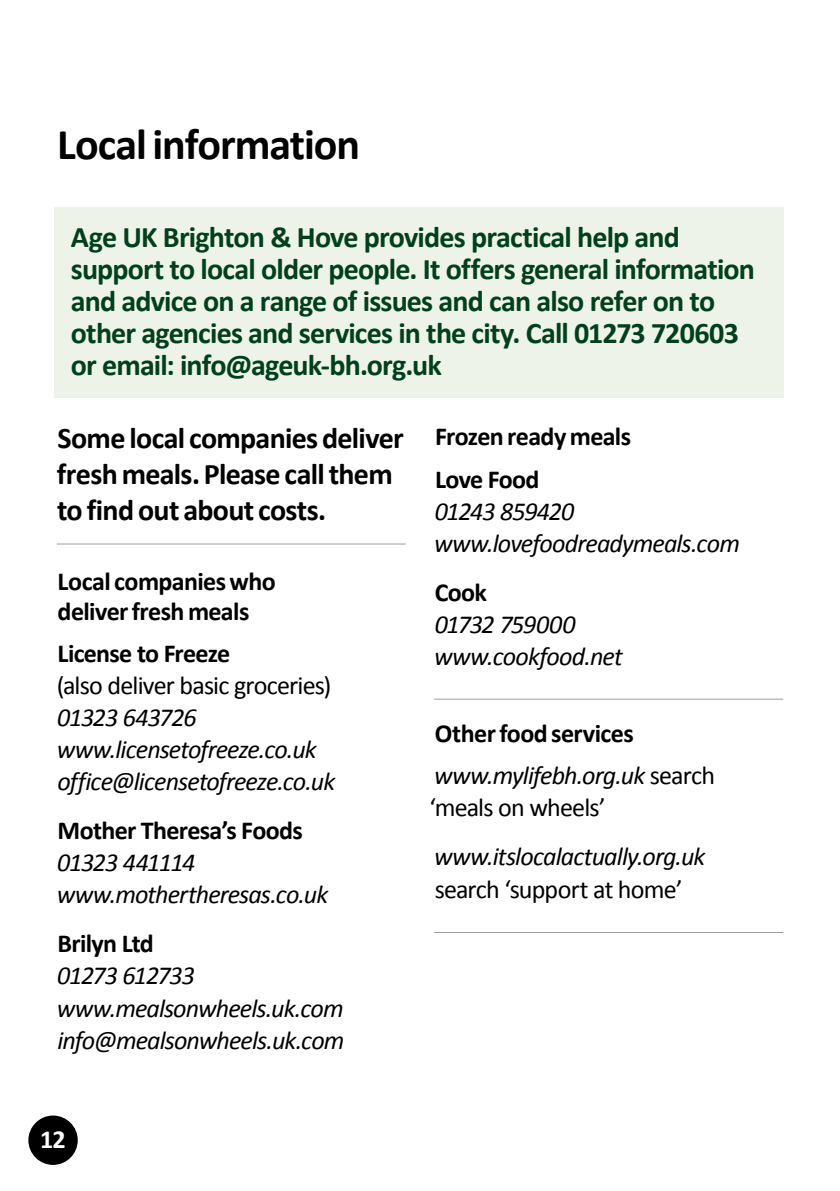
<style>
.page{position:relative;width:840px;height:1191px;background:#fff}
.page>*{position:absolute;margin:0;border:0;box-sizing:border-box;transform-origin:0 0}
.t1{font:700 44px "Calibri";letter-spacing:-.025em;color:#000}
.t2{font:700 30px/32px "Calibri";letter-spacing:-.025em;color:#00401c}
.t3{font:700 30px/36px "Calibri";letter-spacing:-.025em;color:#000}
.t4{font:700 26.2px "Calibri";color:#fff}
.t5{font:italic 26px/32px "Calibri";letter-spacing:-.035em;color:#000}
.t6{font:700 26px/30px "Calibri";letter-spacing:-.025em;color:#000}
.t7{font:26px "Calibri";letter-spacing:-.03em;color:#000}
.s1{font-weight:700;font-style:normal}
.s2{font-style:normal}
</style>
<div class="page">
<div style="left:54px;top:207px;width:728px;height:190px;background:#eef3e9"></div>
<hr style="left:57px;top:543px;width:348px;height:1px;background:#9d9d9c">
<hr style="left:434px;top:698px;width:348px;height:1px;background:#9d9d9c">
<hr style="left:434px;top:932px;width:348px;height:1px;background:#9d9d9c">
<div style="left:28px;top:1115px;width:50px;height:49px;background:#000;border-radius:50%"></div>
<h1 class="t1" style="left:57px;top:117px;width:304px">Local information</h1>
<p class="t2" style="left:71px;top:219px;width:685px">Age UK Brighton &amp; Hove provides practical help and support to local older people. It offers general information and advice on a range of issues and can also refer on to other agencies and services in the city. Call 01273 720603 or email: info@ageuk-bh.org.uk</p>
<p class="t3" style="left:57px;top:419px;width:348px">Some local companies deliver fresh meals. Please call them to find out about costs.</p>
<p class="t6" style="left:58px;top:565px;width:219px">Local companies who deliver fresh meals</p>
<p class="t6" style="left:58px;top:637px;width:174px">License to Freeze</p>
<p class="t7" style="left:57px;top:669px;width:276px">(also deliver basic groceries)</p>
<p class="t5" style="left:57px;top:700px;width:280px">01323 643726 www.licensetofreeze.co.uk office@licensetofreeze.co.uk</p>
<p class="t6" style="left:58px;top:814px;width:247px">Mother Theresa’s Foods</p>
<p class="t5" style="left:57px;top:845px;width:273px">01323 441114 www.mothertheresas.co.uk</p>
<p class="t6" style="left:58px;top:927px;width:98px">Brilyn Ltd</p>
<p class="t5" style="left:57px;top:958px;width:289px">01273 612733 www.mealsonwheels.uk.com info@mealsonwheels.uk.com</p>
<p class="t6" style="left:435px;top:414px;width:197px;line-height:42.4px">Frozen ready meals<br>Love Food</p>
<p class="t5" style="left:434px;top:494px;width:307px">01243 859420 www.lovefoodreadymeals.com</p>
<p class="t6" style="left:434px;top:576px;width:54px">Cook</p>
<p class="t5" style="left:434px;top:607px;width:190px">01732 759000 www.cookfood.net</p>
<p class="t5" style="left:434px;top:711px;width:282px;line-height:42.4px"><span class="s1">Other food services </span>www.mylifebh.org.uk <span class="s2">search</span></p>
<p class="t7" style="left:429px;top:791px;width:177px">‘meals on wheels’</p>
<p class="t5" style="left:434px;top:839px;width:272px">www.itslocalactually.org.uk</p>
<p class="t7" style="left:434px;top:873px;width:249px">search ‘support at home’</p>
<p class="t4" style="left:40px;top:1122px;width:27px">12</p>
</div>
